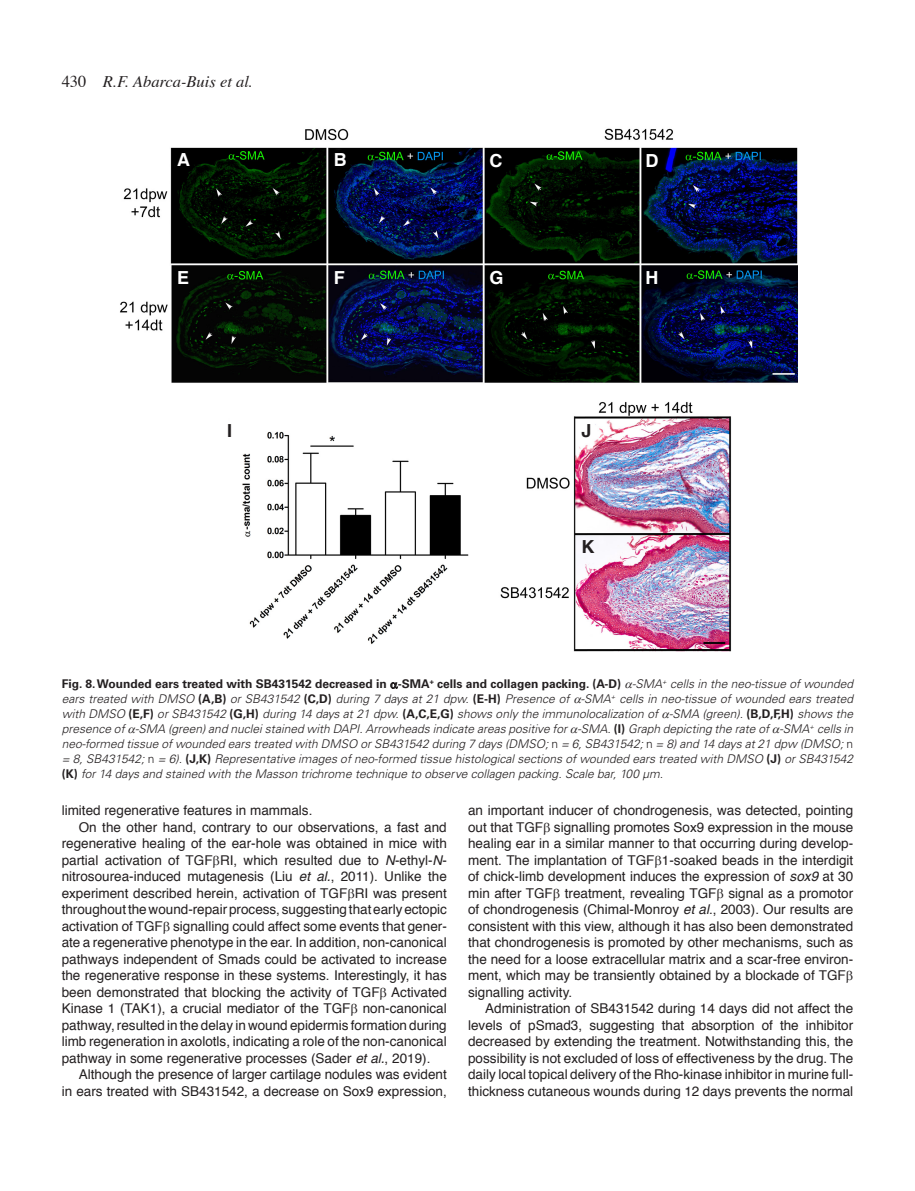
<style>
.page{position:relative;width:915px;height:1191px;background:#fff}
.page>*{position:absolute;margin:0;border:0;box-sizing:border-box;transform-origin:0 0}
._0-PictureA_B_C{font:700 18px "Helvetica";color:#fff}
._0-PictureA_B_C-2{font:700 18px "Helvetica";color:#231f20}
.t1{font:italic 16.5px "Times";color:#231f20}
._0-Texto{font:13.5px/16.5px "Helvetica";color:#231f20;text-align:justify}
._0-PictureLegendText{font:italic 300 12px/15px "Univers LT Std";color:#231f20;text-align:justify}
.s1{font-style:normal}
.s2{font-weight:700;font-style:normal}
.s3{font-style:italic}
</style>
<div class="page">
<img style="left:120px;top:128px;width:676px;height:524px">
<svg style="left:390px;top:682px;width:8px;height:7px"></svg>
<p class="t1" style="left:62px;top:72px;width:193px"><span class="s1">430</span> R.F. Abarca-Buis et al.</p>
<p class="_0-PictureA_B_C" style="left:177px;top:148px;width:14px">A</p>
<p class="_0-PictureA_B_C" style="left:334px;top:148px;width:14px">B</p>
<p class="_0-PictureA_B_C" style="left:489px;top:150px;width:14px">C</p>
<p class="_0-PictureA_B_C" style="left:645px;top:150px;width:14px">D</p>
<p class="_0-PictureA_B_C" style="left:489px;top:267px;width:16px">G</p>
<p class="_0-PictureA_B_C" style="left:177px;top:267px;width:14px">E</p>
<p class="_0-PictureA_B_C" style="left:334px;top:267px;width:12px">F</p>
<p class="_0-PictureA_B_C" style="left:645px;top:267px;width:14px">H</p>
<p class="_0-PictureA_B_C-2" style="left:227px;top:419px;width:7px">I</p>
<p class="_0-PictureA_B_C-2" style="left:581px;top:419px;width:12px">J</p>
<p class="_0-PictureA_B_C-2" style="left:581px;top:535px;width:14px">K</p>
<p class="_0-PictureLegendText" style="left:62px;top:676px;width:792px"><span class="s2">Fig. 8. Wounded ears treated with SB431542 decreased in -SMA</span><sup>+</sup> <span class="s2">cells and collagen packing. (A-D)</span> -SMA<sup>+</sup> cells in the neo-tissue of wounded ears treated with DMSO <span class="s2">(A,B)</span> or SB431542 <span class="s2">(C,D)</span> during 7 days at 21 dpw. <span class="s2">(E-H)</span> Presence of -SMA<sup>+</sup> cells in neo-tissue of wounded ears treated with DMSO <span class="s2">(E,F)</span> or SB431542 <span class="s2">(G,H)</span> during 14 days at 21 dpw. <span class="s2">(A,C,E,G)</span> shows only the immunolocalization of -SMA (green). <span class="s2">(B,D,F,H)</span> shows the presence of -SMA (green) and nuclei stained with DAPI. Arrowheads indicate areas positive for -SMA. <span class="s2">(I)</span> Graph depicting the rate of -SMA<sup>+</sup> cells in neo-formed tissue of wounded ears treated with DMSO or SB431542 during 7 days (DMSO; <span class="s1">n</span> = 6, SB431542; <span class="s1">n</span> = 8) and 14 days at 21 dpw (DMSO; <span class="s1">n </span>= 8, SB431542; <span class="s1">n</span> = 6). <span class="s2">(J,K)</span> Representative images of neo-formed tissue histological sections of wounded ears treated with DMSO <span class="s2">(J)</span> or SB431542 <span class="s2">(K)</span> for 14 days and stained with the Masson trichrome technique to observe collagen packing. Scale bar, 100 µm.</p>
<p class="_0-Texto" style="left:62px;top:802px;width:252px">limited regenerative features in mammals.</p>
<p class="_0-Texto" style="left:62px;top:819px;width:386px;text-indent:17px">On the other hand, contrary to our observations, a fast and regenerative healing of the ear-hole was obtained in mice with partial activation of TGF RI, which resulted due to <span class="s3">N</span>-ethyl-<span class="s3">N&shy;</span>nitrosourea-induced mutagenesis (Liu <span class="s3">et al.</span>, 2011). Unlike the experiment described herein, activation of TGF RI was present throughout the wound-repair process, suggesting that early ectopic activation of TGF signalling could affect some events that gener&shy;ate a regenerative phenotype in the ear. In addition, non-canonical pathways independent of Smads could be activated to increase the regenerative response in these systems. Interestingly, it has been demonstrated that blocking the activity of TGF Activated Kinase 1 (TAK1), a crucial mediator of the TGF non-canonical pathway, resulted in the delay in wound epidermis formation during limb regeneration in axolotls, indicating a role of the non-canonical pathway in some regenerative processes (Sader <span class="s3">et al.</span>, 2019).</p>
<p class="_0-Texto" style="left:62px;top:1066px;width:386px;text-align:right">Although the presence of larger cartilage nodules was evident<br>in ears treated with SB431542, a decrease on Sox9 expression,</p>
<p class="_0-Texto" style="left:468px;top:802px;width:386px;text-align:left">an important inducer of chondrogenesis, was detected, pointing out that TGF signalling promotes Sox9 expression in the mouse healing ear in a similar manner to that occurring during develop&shy;ment. The implantation of TGF 1-soaked beads in the interdigit of chick-limb development induces the expression of <span class="s3">sox9</span> at 30 min after TGF treatment, revealing TGF signal as a promotor of chondrogenesis (Chimal-Monroy <span class="s3">et al</span>., 2003). Our results are consistent with this view, although it has also been demonstrated that chondrogenesis is promoted by other mechanisms, such as the need for a loose extracellular matrix and a scar-free environ&shy;ment, which may be transiently obtained by a blockade of TGF signalling activity.</p>
<p class="_0-Texto" style="left:468px;top:1000px;width:386px;text-indent:17px">Administration of SB431542 during 14 days did not affect the levels of pSmad3, suggesting that absorption of the inhibitor decreased by extending the treatment. Notwithstanding this, the possibility is not excluded of loss of effectiveness by the drug. The daily local topical delivery of the Rho-kinase inhibitor in murine full&shy;thickness cutaneous wounds during 12 days prevents the normal</p>
</div>
